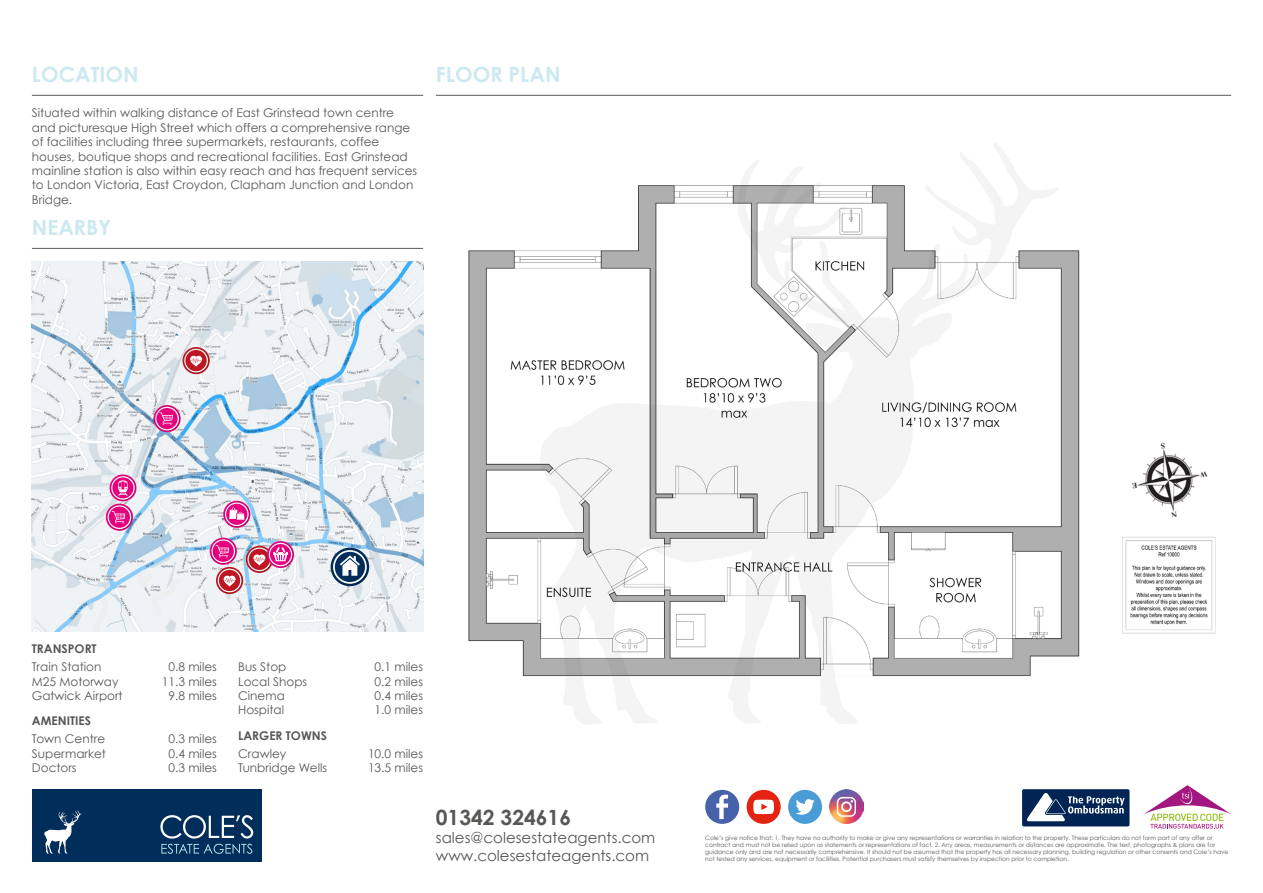
<style>
.page{position:relative;width:1263px;height:893px;background:#fff}
.page>*{position:absolute;margin:0;border:0;box-sizing:border-box;transform-origin:0 0}
.t1{font:700 21px "Century Gothic";color:#cce9f1}
.t2{font:700 21px "Century Gothic";color:#575756}
.t3{font:15px/18px "Century Gothic";color:#575756}
.t4{font:12px/14.4px "Century Gothic";color:#575756}
.t5{font:700 12px "Century Gothic";color:#575756}
.t6{font:6px/7.2px "Century Gothic";color:#575756}
</style>
<div class="page">
<img style="left:404px;top:142px;width:812px;height:582px">
<hr style="left:32px;top:95px;width:391px;height:1px;background:#5a5a59">
<img style="left:32px;top:261px;width:391px;height:370px">
<svg style="left:106px;top:504px;width:27px;height:27px"></svg>
<svg style="left:107px;top:504px;width:25px;height:26px"></svg>
<svg style="left:108px;top:505px;width:23px;height:24px"></svg>
<div style="left:109px;top:507px;width:21px;height:21px;background:#e6007d;border-radius:50%"></div>
<svg style="left:112px;top:511px;width:13px;height:12px"></svg>
<svg style="left:183px;top:347px;width:27px;height:27px"></svg>
<svg style="left:183px;top:348px;width:26px;height:25px"></svg>
<svg style="left:184px;top:349px;width:24px;height:23px"></svg>
<svg style="left:185px;top:350px;width:22px;height:21px"></svg>
<svg style="left:189px;top:356px;width:14px;height:11px"></svg>
<svg style="left:1144px;top:785px;width:87px;height:44px"></svg>
<div style="left:1022px;top:789px;width:107px;height:37px;background:#002554;border-radius:2px"></div>
<svg style="left:1026px;top:793px;width:98px;height:28px"></svg>
<hr style="left:436px;top:95px;width:795px;height:1px;background:#5a5a59">
<div style="left:32px;top:790px;width:230px;height:72px;background:#002d59"></div>
<svg style="left:161px;top:844px;width:91px;height:10px"></svg>
<svg style="left:44px;top:810px;width:38px;height:44px"></svg>
<svg style="left:160px;top:815px;width:93px;height:23px"></svg>
<hr style="left:32px;top:248px;width:391px;height:1px;background:#5a5a59">
<div style="left:331px;top:548px;width:38px;height:38px;background:#002d59;border-radius:50%"></div>
<svg style="left:332px;top:549px;width:36px;height:36px"></svg>
<svg style="left:333px;top:550px;width:34px;height:34px"></svg>
<div style="left:335px;top:552px;width:30px;height:30px;background:#002d59;border-radius:50%"></div>
<svg style="left:340px;top:555px;width:20px;height:21px"></svg>
<svg style="left:110px;top:474px;width:26px;height:27px"></svg>
<svg style="left:110px;top:475px;width:26px;height:25px"></svg>
<svg style="left:111px;top:476px;width:24px;height:24px"></svg>
<div style="left:112px;top:477px;width:21px;height:21px;background:#e6007d;border-radius:50%"></div>
<svg style="left:118px;top:480px;width:10px;height:15px"></svg>
<svg style="left:223px;top:501px;width:27px;height:27px"></svg>
<svg style="left:224px;top:502px;width:26px;height:25px"></svg>
<svg style="left:225px;top:502px;width:24px;height:24px"></svg>
<div style="left:226px;top:504px;width:21px;height:21px;background:#e6007d;border-radius:50%"></div>
<svg style="left:229px;top:507px;width:15px;height:13px"></svg>
<svg style="left:153px;top:405px;width:28px;height:27px"></svg>
<svg style="left:154px;top:406px;width:26px;height:25px"></svg>
<svg style="left:155px;top:407px;width:24px;height:23px"></svg>
<svg style="left:156px;top:408px;width:22px;height:21px"></svg>
<svg style="left:159px;top:412px;width:14px;height:13px"></svg>
<svg style="left:210px;top:538px;width:27px;height:27px"></svg>
<svg style="left:211px;top:538px;width:25px;height:26px"></svg>
<svg style="left:211px;top:539px;width:24px;height:24px"></svg>
<div style="left:213px;top:541px;width:21px;height:21px;background:#e6007d;border-radius:50%"></div>
<svg style="left:216px;top:545px;width:13px;height:13px"></svg>
<svg style="left:788px;top:790px;width:34px;height:34px"></svg>
<img style="left:829px;top:790px;width:34px;height:34px">
<svg style="left:837px;top:797px;width:19px;height:20px"></svg>
<svg style="left:705px;top:790px;width:34px;height:34px"></svg>
<svg style="left:747px;top:790px;width:34px;height:34px"></svg>
<svg style="left:216px;top:567px;width:27px;height:27px"></svg>
<svg style="left:217px;top:568px;width:25px;height:25px"></svg>
<svg style="left:218px;top:569px;width:23px;height:23px"></svg>
<div style="left:219px;top:570px;width:21px;height:21px;background:#be1622;border-radius:50%"></div>
<svg style="left:223px;top:576px;width:13px;height:11px"></svg>
<svg style="left:246px;top:546px;width:27px;height:27px"></svg>
<svg style="left:247px;top:547px;width:25px;height:25px"></svg>
<svg style="left:247px;top:547px;width:24px;height:24px"></svg>
<div style="left:249px;top:549px;width:21px;height:21px;background:#be1622;border-radius:50%"></div>
<svg style="left:253px;top:554px;width:13px;height:11px"></svg>
<svg style="left:267px;top:541px;width:27px;height:27px"></svg>
<svg style="left:268px;top:542px;width:25px;height:25px"></svg>
<svg style="left:269px;top:543px;width:23px;height:23px"></svg>
<svg style="left:270px;top:544px;width:21px;height:21px"></svg>
<svg style="left:273px;top:547px;width:15px;height:14px"></svg>
<h1 class="t1" style="left:32px;top:61px;width:108px">LOCATION</h1>
<p class="t4" style="left:32px;top:106px;width:387px">Situated within walking distance of East Grinstead town centre and picturesque High Street which offers a comprehensive range of facilities including three supermarkets, restaurants, coffee houses, boutique shops and recreational facilities. East Grinstead mainline station is also within easy reach and has frequent services to London Victoria, East Croydon, Clapham Junction and London Bridge.</p>
<h1 class="t1" style="left:32px;top:214px;width:81px">NEARBY</h1>
<h1 class="t1" style="left:436px;top:61px;width:126px">FLOOR PLAN</h1>
<h3 class="t5" style="left:32px;top:641px;width:66px">TRANSPORT</h3>
<h3 class="t4" style="left:32px;top:659px;width:71px">Train Station</h3>
<h3 class="t4" style="left:168px;top:659px;width:50px">0.8 miles</h3>
<h3 class="t4" style="left:32px;top:674px;width:88px">M25 Motorway</h3>
<h3 class="t4" style="left:162px;top:674px;width:57px">11.3 miles</h3>
<h3 class="t4" style="left:32px;top:688px;width:92px">Gatwick Airport</h3>
<h3 class="t4" style="left:168px;top:688px;width:50px">9.8 miles</h3>
<h3 class="t5" style="left:32px;top:713px;width:61px">AMENITIES</h3>
<h3 class="t4" style="left:32px;top:731px;width:75px">Town Centre</h3>
<h3 class="t4" style="left:168px;top:731px;width:50px">0.3 miles</h3>
<h3 class="t4" style="left:32px;top:746px;width:76px">Supermarket</h3>
<h3 class="t4" style="left:168px;top:746px;width:50px">0.4 miles</h3>
<h3 class="t4" style="left:32px;top:760px;width:46px">Doctors</h3>
<h3 class="t4" style="left:168px;top:760px;width:50px">0.3 miles</h3>
<h3 class="t4" style="left:238px;top:659px;width:50px">Bus Stop</h3>
<h3 class="t4" style="left:375px;top:659px;width:50px">0.1 miles</h3>
<h3 class="t4" style="left:238px;top:674px;width:71px">Local Shops</h3>
<h3 class="t4" style="left:375px;top:674px;width:50px">0.2 miles</h3>
<h3 class="t4" style="left:238px;top:688px;width:48px">Cinema</h3>
<h3 class="t4" style="left:375px;top:688px;width:50px">0.4 miles</h3>
<h3 class="t4" style="left:238px;top:703px;width:47px">Hospital</h3>
<h3 class="t4" style="left:375px;top:703px;width:50px">1.0 miles</h3>
<h3 class="t5" style="left:238px;top:728px;width:90px">LARGER TOWNS</h3>
<h3 class="t4" style="left:238px;top:746px;width:50px">Crawley</h3>
<h3 class="t4" style="left:368px;top:746px;width:57px">10.0 miles</h3>
<h3 class="t4" style="left:238px;top:760px;width:90px">Tunbridge Wells</h3>
<h3 class="t4" style="left:368px;top:760px;width:57px">13.5 miles</h3>
<h1 class="t2" style="left:436px;top:804px;width:137px">01342 324616</h1>
<h2 class="t3" style="left:436px;top:828px;width:221px">sales@colesestateagents.com www.colesestateagents.com</h2>
<p class="t6" style="left:705px;top:834px;width:525px">Cole’s give notice that: 1. They have no authority to make or give any representations or warranties in relation to the property. These particulars do not form part of any offer or contract and must not be relied upon as statements or representations of fact. 2. Any areas, measurements or distances are approximate. The text, photographs &amp; plans are for guidance only and are not necessarily comprehensive. It should not be assumed that the property has all necessary planning, building regulation or other consents and Cole’s have not tested any services, equipment or facilities. Potential purchasers must satisfy themselves by inspection prior to completion.</p>
</div>
